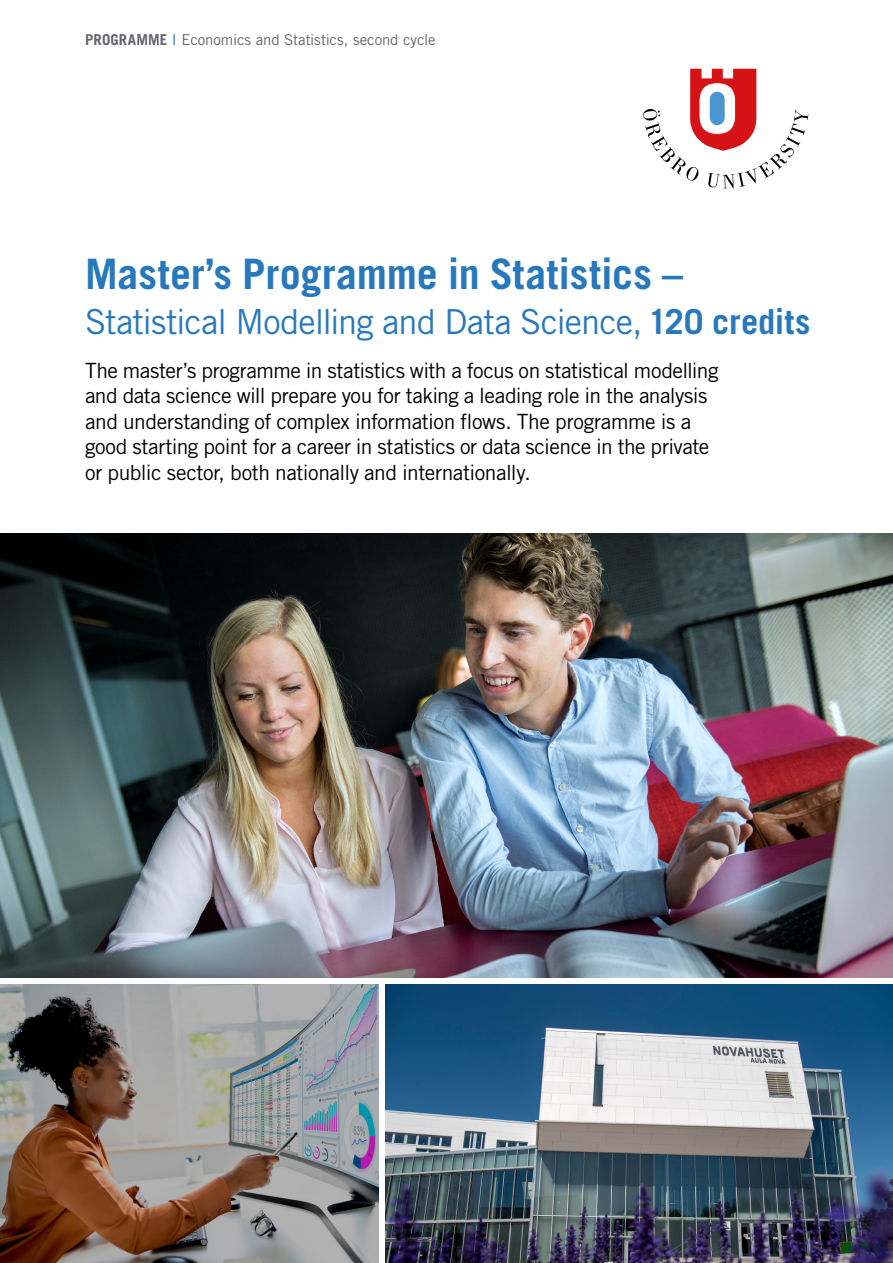
<style>
.page{position:relative;width:893px;height:1263px;background:#fff}
.page>*{position:absolute;margin:0;border:0;box-sizing:border-box;transform-origin:0 0}
.Programrubrik_H1{font:700 42px "Trade Gothic LT Std";color:#2778bd}
.Programrubrik_H1-2{font:34.5px "Trade Gothic LT Std";letter-spacing:-.025em;color:#2778bd}
.Ingress{font:21px/25.5px "Trade Gothic LT Std";letter-spacing:-.02em;color:#000}
.t1{font:15px "Trade Gothic LT Std";letter-spacing:-.01em;color:#65656c}
.s1{font-weight:700}
.s2{color:#2778bd}
</style>
<div class="page">
<svg style="left:643px;top:69px;width:165px;height:119px"></svg>
<img style="left:0;top:534px;width:893px;height:444px">
<img style="left:0;top:985px;width:379px;height:278px">
<img style="left:386px;top:985px;width:507px;height:278px">
<p class="t1" style="left:85px;top:30px;width:352px"><span class="s1">PROGRAMME</span> <span class="s2">I</span> Economics and Statistics, second cycle</p>
<h1 class="Programrubrik_H1" style="left:85px;top:249px;width:600px">Master’s Programme in Statistics –</h1>
<h1 class="Programrubrik_H1-2" style="left:85px;top:301px;width:727px">Statistical Modelling and Data Science, <span class="s1">120 credits</span></h1>
<p class="Ingress" style="left:85px;top:357px;width:635px">The master’s programme in statistics with a focus on statistical modelling and data science will prepare you for taking a leading role in the analysis and understanding of complex information flows. The programme is a good starting point for a career in statistics or data science in the private or public sector, both nationally and internationally.</p>
</div>
